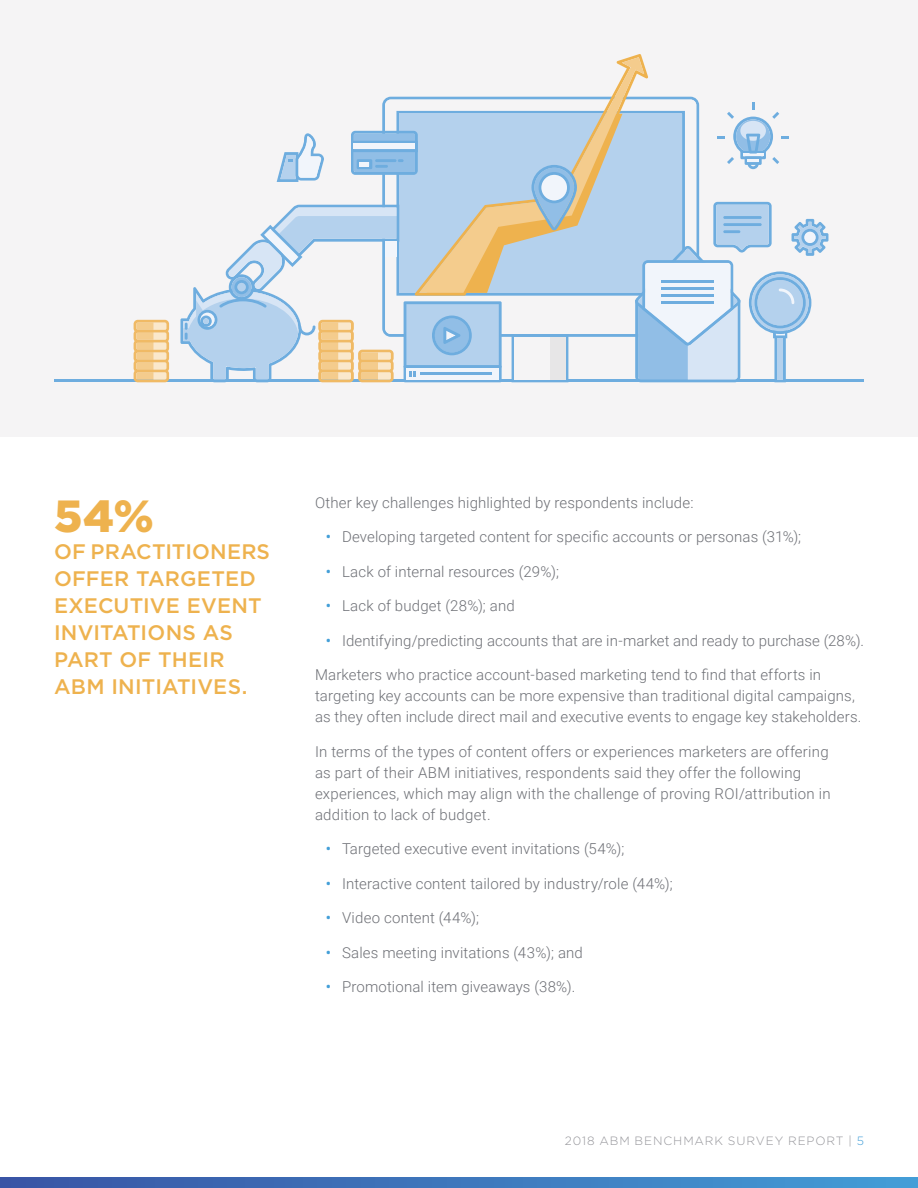
<style>
.page{position:relative;width:918px;height:1188px;background:#fff}
.page>*{position:absolute;margin:0;border:0;box-sizing:border-box;transform-origin:0 0}
.t1{font:900 45px "Gotham";color:#eeb24e}
.t2{font:500 21px/27px "Gotham";letter-spacing:.01em;color:#eeb24e}
.t3{font:300 15px/21px "Roboto";letter-spacing:.01em;color:#6e7076}
.t4{font:300 12px "Gotham";letter-spacing:.075em;color:#95959a}
.s1{font-weight:500;color:#449fd8}
.s2{color:#449fd8}
</style>
<div class="page">
<div style="left:0;top:0;width:918px;height:436px;background:#f5f4f5"></div>
<svg style="left:0;top:1177px;width:918px;height:11px"></svg>
<hr style="left:54px;top:379px;width:810px;height:3px;background:#6eaddf">
<div style="left:399px;top:114px;width:283px;height:179px;background:#b4d1ed"></div>
<svg style="left:134px;top:320px;width:35px;height:62px"></svg>
<svg style="left:419px;top:57px;width:225px;height:57px"></svg>
<svg style="left:718px;top:102px;width:71px;height:67px"></svg>
<svg style="left:180px;top:114px;width:443px;height:268px"></svg>
<svg style="left:635px;top:202px;width:193px;height:178px"></svg>
<div style="left:804px;top:232px;width:12px;height:11px;background:#f1f5fb;border-radius:50%"></div>
<h1 class="t1" style="left:54px;top:485px;width:101px">54%</h1>
<h2 class="t2" style="left:54px;top:538px;width:218px">OF PRACTITIONERS<br>OFFER TARGETED<br>EXECUTIVE EVENT<br>INVITATIONS AS<br>PART OF THEIR<br>ABM INITIATIVES.</h2>
<p class="t3" style="left:315px;top:491px;width:380px">Other key challenges highlighted by respondents include:</p>
<p class="t3" style="left:326px;top:526px;width:477px"><span class="s1">•</span> Developing targeted content for specific accounts or personas (31%);</p>
<p class="t3" style="left:326px;top:560px;width:235px"><span class="s1">•</span> Lack of internal resources (29%);</p>
<p class="t3" style="left:326px;top:595px;width:190px"><span class="s1">•</span> Lack of budget (28%); and</p>
<p class="t3" style="left:326px;top:629px;width:540px"><span class="s1">•</span> Identifying/predicting accounts that are in-market and ready to purchase (28%).</p>
<p class="t3" style="left:315px;top:664px;width:548px">Marketers who practice account-based marketing tend to find that efforts in targeting key accounts can be more expensive than traditional digital campaigns, as they often include direct mail and executive events to engage key stakeholders.</p>
<p class="t3" style="left:315px;top:740px;width:517px">In terms of the types of content offers or experiences marketers are offering as part of their ABM initiatives, respondents said they offer the following experiences, which may align with the challenge of proving ROI/attribution in addition to lack of budget.</p>
<p class="t3" style="left:326px;top:838px;width:300px"><span class="s1">•</span> Targeted executive event invitations (54%);</p>
<p class="t3" style="left:326px;top:872px;width:348px"><span class="s1">•</span> Interactive content tailored by industry/role (44%);</p>
<p class="t3" style="left:326px;top:907px;width:155px"><span class="s1">•</span> Video content (44%);</p>
<p class="t3" style="left:326px;top:941px;width:259px"><span class="s1">•</span> Sales meeting invitations (43%); and</p>
<p class="t3" style="left:326px;top:976px;width:251px"><span class="s1">•</span> Promotional item giveaways (38%).</p>
<p class="t4" style="left:565px;top:1133px;width:301px">2018 ABM BENCHMARK SURVEY REPORT | <span class="s2">5</span></p>
</div>
